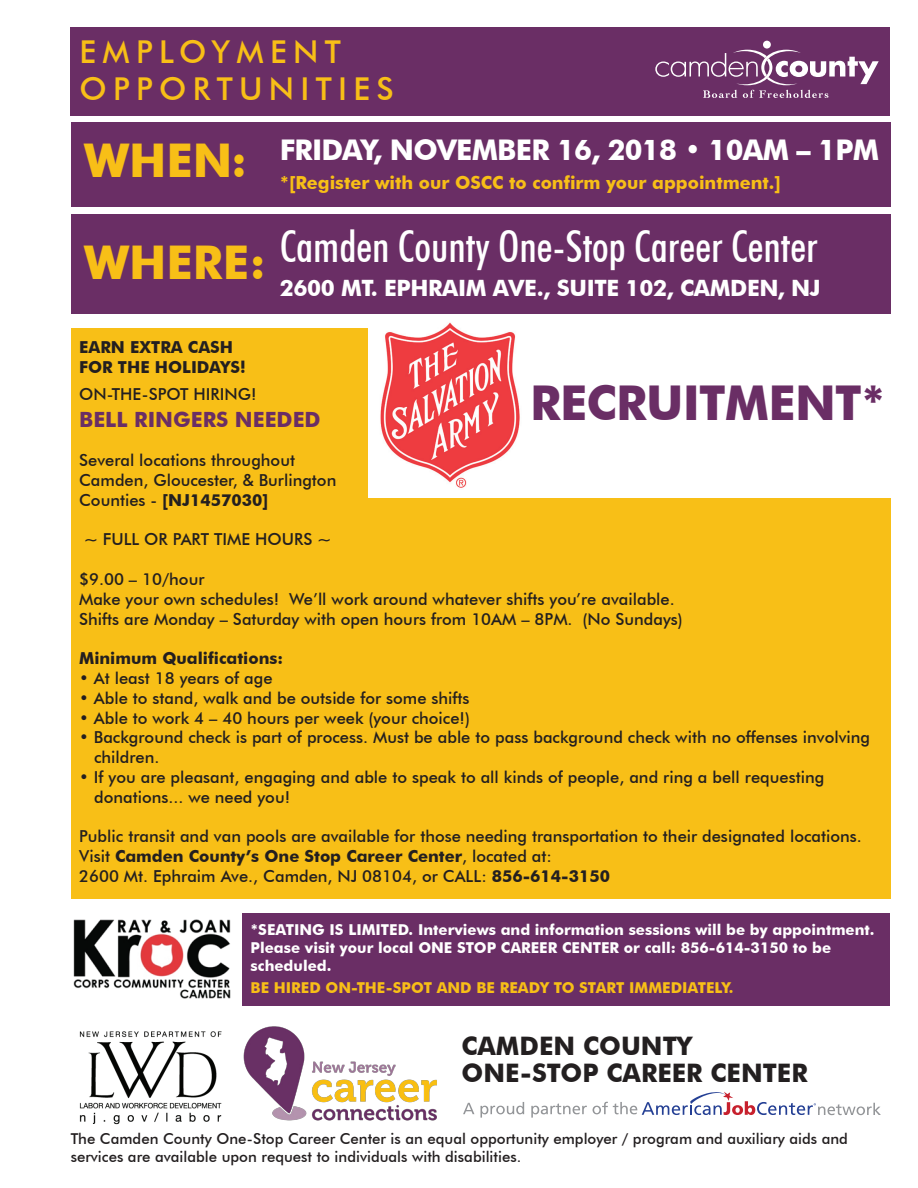
<style>
.page{position:relative;width:918px;height:1188px;background:#fff}
.page>*{position:absolute;margin:0;border:0;box-sizing:border-box;transform-origin:0 0}
.t1{font:700 48px "Futura BT";letter-spacing:-.015em;color:#6a2e65}
.t2{font:700 46.5px "Futura BT";color:#f8bf17}
.t3{font:500 condensed 43.5px "Futura BT";color:#fff}
.t4{font:500 31.5px/37.8px "Futura BT";letter-spacing:.2em;color:#f8bf17}
.t5{font:700 28.5px "Futura BT";letter-spacing:-.025em;color:#fff}
.t6{font:700 25.5px/27px "Futura BT";color:#231f20}
.t7{font:700 22.5px "Futura BT";letter-spacing:-.015em;color:#fff}
.t8{font:700 21px "Futura BT";color:#6a2e65}
.t9{font:700 18px "Futura BT";color:#f8bf17}
.t10{font:500 16.5px/19.8px "Futura BT";color:#231f20}
.t11{font:700 16.5px/19.8px "Futura BT";color:#231f20}
.t12{font:500 15px/18px "Futura BT";color:#231f20}
.t13{font:700 15px/18px "Futura BT";color:#fff}
.t14{font:700 15px "Futura BT";color:#f8bf17}
.s1{font-weight:700;font-stretch:normal;font-size:46.5px;color:#f8bf17}
.s2{font-weight:700}
</style>
<div class="page">
<img style="left:79px;top:1031px;width:143px;height:94px">
<div style="left:71px;top:27px;width:819px;height:89px;background:#6a2e65"></div>
<div style="left:763px;top:41px;width:8px;height:8px;background:#fff;border-radius:50%"></div>
<svg style="left:655px;top:50px;width:224px;height:48px"></svg>
<div style="left:71px;top:123px;width:819px;height:84px;background:#6a2e65"></div>
<div style="left:71px;top:214px;width:819px;height:99px;background:#6a2e65"></div>
<img style="left:243px;top:1026px;width:194px;height:95px">
<div style="left:71px;top:498px;width:819px;height:400px;background:#f8bf17"></div>
<svg style="left:463px;top:1103px;width:11px;height:11px"></svg>
<svg style="left:480px;top:1102px;width:44px;height:16px"></svg>
<svg style="left:531px;top:1103px;width:56px;height:15px"></svg>
<svg style="left:593px;top:1092px;width:288px;height:23px"></svg>
<img style="left:73px;top:919px;width:158px;height:80px">
<img style="left:380px;top:322px;width:140px;height:166px">
<div style="left:71px;top:328px;width:297px;height:180px;background:#f8bf17"></div>
<div style="left:242px;top:914px;width:648px;height:92px;background:#6a2e65"></div>
<h3 class="t4" style="left:80px;top:32px;width:316px">EMPLOYMENT<br>OPPORTUNITIES</h3>
<h2 class="t2" style="left:84px;top:132px;width:165px">WHEN:</h2>
<h3 class="t5" style="left:280px;top:133px;width:601px">FRIDAY, NOVEMBER 16, 2018 • 10AM – 1PM</h3>
<p class="t9" style="left:280px;top:172px;width:503px">*[Register with our OSCC to confirm your appointment.]</p>
<h3 class="t3" style="left:84px;top:220px;width:735px"><span class="s1">WHERE:</span> Camden County One-Stop Career Center</h3>
<h3 class="t7" style="left:280px;top:274px;width:542px">2600 MT. EPHRAIM AVE., SUITE 102, CAMDEN, NJ</h3>
<p class="t11" style="left:79px;top:337px;width:168px">EARN EXTRA CASH<br>FOR THE HOLIDAYS!</p>
<p class="t10" style="left:79px;top:384px;width:179px">ON-THE-SPOT HIRING!</p>
<p class="t8" style="left:79px;top:406px;width:243px">BELL RINGERS NEEDED</p>
<p class="t10" style="left:79px;top:450px;width:259px">Several locations throughout<br>Camden, Gloucester, &amp; Burlington<br>Counties - <span class="s2">[NJ1457030]</span></p>
<p class="t10" style="left:84px;top:529px;width:249px">~ FULL OR PART TIME HOURS ~</p>
<p class="t10" style="left:79px;top:569px;width:605px">$9.00 – 10/hour<br>Make your own schedules! We’ll work around whatever shifts you’re available.<br>Shifts are Monday – Saturday with open hours from 10AM – 8PM. (No Sundays)</p>
<p class="t11" style="left:79px;top:648px;width:206px">Minimum Qualifications:</p>
<p class="t10" style="left:79px;top:668px;width:195px">• At least 18 years of age</p>
<p class="t10" style="left:79px;top:688px;width:392px">• Able to stand, walk and be outside for some shifts</p>
<p class="t10" style="left:79px;top:708px;width:392px">• Able to work 4 – 40 hours per week (your choice!)</p>
<p class="t10" style="left:94px;top:727px;width:778px;text-indent:-15px">• Background check is part of process. Must be able to pass background check with no offenses involving children.</p>
<p class="t10" style="left:94px;top:767px;width:732px;text-indent:-15px">• If you are pleasant, engaging and able to speak to all kinds of people, and ring a bell requesting donations... we need you!</p>
<p class="t10" style="left:79px;top:826px;width:784px">Public transit and van pools are available for those needing transportation to their designated locations.<br>Visit <span class="s2">Camden County’s One Stop Career Center</span>, located at:<br>2600 Mt. Ephraim Ave., Camden, NJ 08104, or CALL: <span class="s2">856-614-3150</span></p>
<p class="t13" style="left:250px;top:920px;width:625px">*SEATING IS LIMITED. Interviews and information sessions will be by appointment.<br>Please visit your local ONE STOP CAREER CENTER or call: 856-614-3150 to be scheduled.</p>
<p class="t14" style="left:250px;top:979px;width:484px">BE HIRED ON-THE-SPOT AND BE READY TO START IMMEDIATELY.</p>
<h1 class="t1" style="left:530px;top:374px;width:357px">RECRUITMENT*</h1>
<h3 class="t6" style="left:462px;top:1032px;width:348px">CAMDEN COUNTY<br>ONE-STOP CAREER CENTER</h3>
<p class="t12" style="left:71px;top:1130px;width:779px">The Camden County One-Stop Career Center is an equal opportunity employer / program and auxiliary aids and services are available upon request to individuals with disabilities.</p>
</div>
